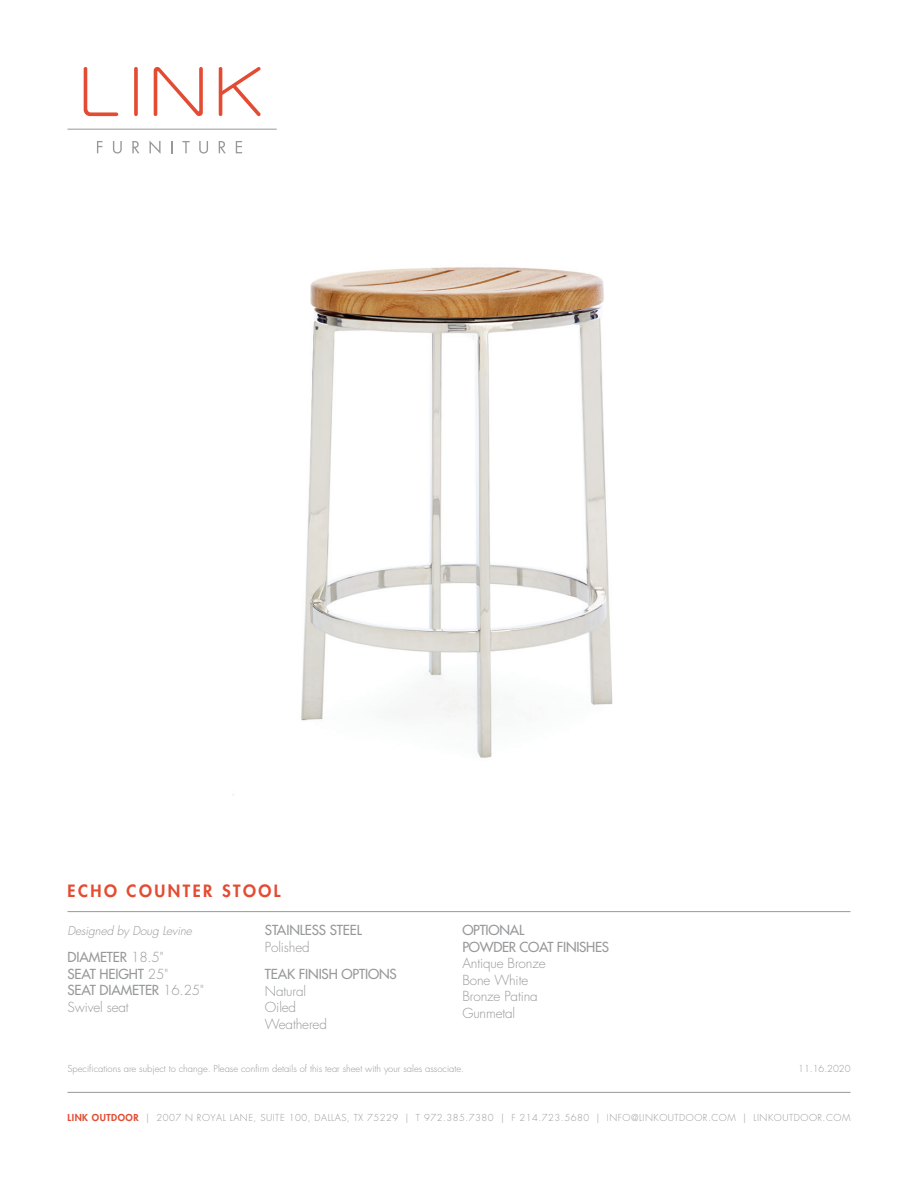
<style>
.page{position:relative;width:918px;height:1188px;background:#fff}
.page>*{position:absolute;margin:0;border:0;box-sizing:border-box;transform-origin:0 0}
.t1{font:800 16.5px "Futura";letter-spacing:.15em;color:#e34c33}
.t2{font:13.5px/16.5px "Futura";letter-spacing:-.01em;color:#96989a}
.t3{font:300 13.5px/16.5px "Futura";letter-spacing:-.01em;color:#96989a}
.t4{font:italic 300 12px "Futura";letter-spacing:-.01em;color:#96989a}
.t5{font:300 9.3px "Futura";letter-spacing:.055em;color:#96989a}
.t6{font:300 9.3px "Futura";color:#96989a}
.s1{font-weight:300}
.s2{font-weight:800;color:#e34c33}
</style>
<div class="page">
<hr style="left:68px;top:1092px;width:782px;height:1px;background:#96989a">
<svg style="left:84px;top:67px;width:34px;height:49px"></svg>
<svg style="left:134px;top:67px;width:4px;height:49px"></svg>
<svg style="left:154px;top:67px;width:49px;height:49px"></svg>
<svg style="left:219px;top:67px;width:42px;height:49px"></svg>
<hr style="left:68px;top:129px;width:209px;height:1px;background:#96989a">
<svg style="left:97px;top:141px;width:6px;height:12px"></svg>
<svg style="left:113px;top:141px;width:9px;height:13px"></svg>
<svg style="left:132px;top:141px;width:7px;height:12px"></svg>
<svg style="left:150px;top:141px;width:11px;height:13px"></svg>
<svg style="left:171px;top:141px;width:2px;height:12px"></svg>
<svg style="left:182px;top:141px;width:8px;height:12px"></svg>
<svg style="left:199px;top:141px;width:9px;height:13px"></svg>
<svg style="left:219px;top:141px;width:7px;height:12px"></svg>
<svg style="left:236px;top:141px;width:6px;height:12px"></svg>
<hr style="left:68px;top:911px;width:782px;height:1px;background:#96989a">
<img style="left:232px;top:267px;width:381px;height:528px">
<h1 class="t1" style="left:68px;top:881px;width:215px">ECHO COUNTER STOOL</h1>
<p class="t4" style="left:68px;top:923px;width:126px">Designed by Doug Levine</p>
<h2 class="t2" style="left:68px;top:949px;width:138px">DIAMETER <span class="s1">18.5"<br></span>SEAT HEIGHT <span class="s1">25"<br></span>SEAT DIAMETER <span class="s1">16.25"<br>Swivel seat</span></h2>
<h2 class="t2" style="left:265px;top:922px;width:98px">STAINLESS STEEL</h2>
<h2 class="t3" style="left:265px;top:939px;width:46px">Polished</h2>
<h2 class="t2" style="left:265px;top:966px;width:133px">TEAK FINISH OPTIONS</h2>
<h2 class="t3" style="left:265px;top:983px;width:63px">Natural<br>Oiled<br>Weathered</h2>
<h2 class="t2" style="left:462px;top:922px;width:148px">OPTIONAL<br>POWDER COAT FINISHES</h2>
<h2 class="t3" style="left:462px;top:956px;width:85px">Antique Bronze<br>Bone White<br>Bronze Patina<br>Gunmetal</h2>
<p class="t6" style="left:68px;top:1063px;width:398px">Specifications are subject to change. Please confirm details of this tear sheet with your sales associate.</p>
<p class="t6" style="left:798px;top:1063px;width:54px">11.16.2020</p>
<p class="t5" style="left:68px;top:1111px;width:784px"><span class="s2">LINK OUTDOOR</span> | 2007 N ROYAL LANE, SUITE 100, DALLAS, TX 75229 | T 972.385.7380 | F 214.723.5680 | INFO@LINKOUTDOOR.COM | LINKOUTDOOR.COM</p>
</div>
